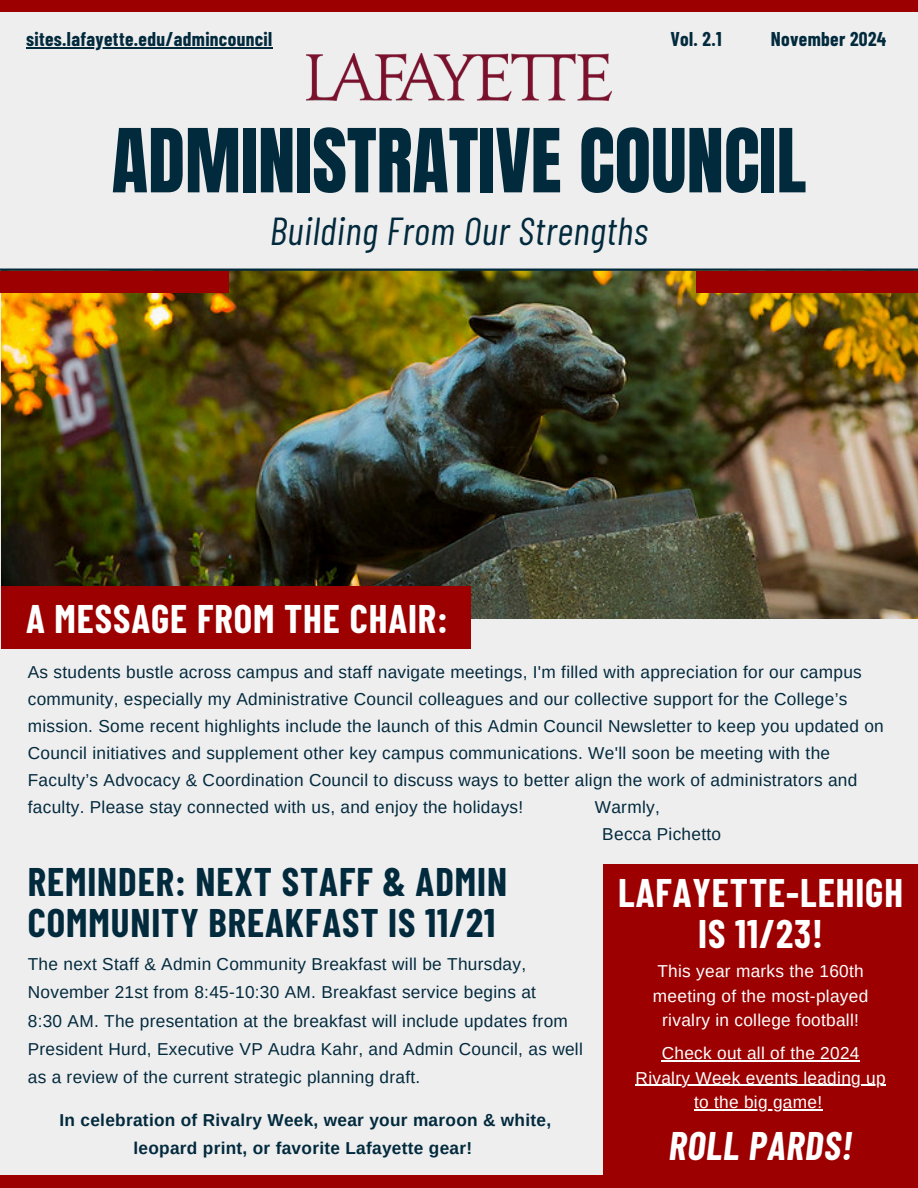
<style>
.page{position:relative;width:918px;height:1188px;background:#efeeef}
.page>*{position:absolute;margin:0;border:0;box-sizing:border-box;transform-origin:0 0}
.t1{font:75px "Anton";color:#022a3d}
.t2{font:700 39px/40.5px "Barlow Condensed";letter-spacing:.025em;color:#022a3d}
.t3{font:700 39px/40.5px "Barlow Condensed";letter-spacing:.025em;color:#fff;text-align:center}
.t4{font:italic 39px "Barlow Condensed";letter-spacing:.015em;color:#022a3d}
.t5{font:italic 700 39px "Barlow Condensed";letter-spacing:.025em;color:#fff}
.t6{font:700 19.5px "Barlow Condensed";letter-spacing:.015em;color:#022a3d}
.t7{font:17.25px/27px "Arimo";letter-spacing:.015em;color:#022a3d}
.t8{font:17.25px/24.8px "Arimo";letter-spacing:.015em;color:#fff;text-align:center}
.t9{font:700 17.25px/28.2px "Arimo";letter-spacing:.015em;color:#022a3d;text-align:center}
</style>
<div class="page">
<img style="left:1px;top:271px;width:916px;height:348px">
<div style="left:0;top:271px;width:228px;height:22px;background:#9d0000"></div>
<div style="left:696px;top:271px;width:222px;height:22px;background:#9d0000"></div>
<div style="left:0;top:0;width:918px;height:12px;background:#9d0000"></div>
<div style="left:0;top:1175px;width:918px;height:13px;background:#9d0000"></div>
<hr style="left:0;top:269px;width:918px;height:2px;background:#022a3d">
<div style="left:603px;top:864px;width:315px;height:316px;background:#9d0000"></div>
<div style="left:1px;top:586px;width:469px;height:62px;background:#9d0000"></div>
<img style="left:306px;top:54px;width:305px;height:47px">
<hr style="left:662px;top:1060px;width:198px;height:1px;background:#fff">
<hr style="left:636px;top:1085px;width:250px;height:1px;background:#fff">
<hr style="left:694px;top:1110px;width:128px;height:1px;background:#fff">
<hr style="left:26px;top:48px;width:247px;height:1px;background:#022a3d">
<p class="t6" style="left:26px;top:27px;width:248px">sites.lafayette.edu/admincouncil</p>
<h3 class="t6" style="left:670px;top:27px;width:53px">Vol. 2.1</h3>
<p class="t6" style="left:771px;top:27px;width:117px">November 2024</p>
<h4 class="t1" style="left:112px;top:107px;width:696px">ADMINISTRATIVE COUNCIL</h4>
<h1 class="t4" style="left:270px;top:206px;width:380px">Building From Our Strengths</h1>
<h2 class="t3" style="left:26px;top:597px;width:423px">A MESSAGE FROM THE CHAIR:</h2>
<p class="t7" style="left:28px;top:659px;width:858px">As students bustle across campus and staff navigate meetings, I'm filled with appreciation for our campus community, especially my Administrative Council colleagues and our collective support for the College’s mission. Some recent highlights include the launch of this Admin Council Newsletter to keep you updated on Council initiatives and supplement other key campus communications. We'll soon be meeting with the Faculty’s Advocacy &amp; Coordination Council to discuss ways to better align the work of administrators and faculty. Please stay connected with us, and enjoy the holidays!</p>
<p class="t7" style="left:595px;top:794px;width:66px">Warmly,</p>
<h5 class="t7" style="left:602px;top:821px;width:120px">Becca Pichetto</h5>
<h4 class="t2" style="left:28px;top:860px;width:481px">REMINDER: NEXT STAFF &amp; ADMIN<br>COMMUNITY BREAKFAST IS 11/21</h4>
<h2 class="t7" style="left:28px;top:950px;width:510px;line-height:28.2px">The next Staff &amp; Admin Community Breakfast will be Thursday,<br>November 21st from 8:45-10:30 AM. Breakfast service begins at</h2>
<p class="t7" style="left:28px;top:1007px;width:557px;line-height:28.2px">8:30 AM. The presentation at the breakfast will include updates from<br>President Hurd, Executive VP Audra Kahr, and Admin Council, as well as a review of the current strategic planning draft.</p>
<p class="t9" style="left:60px;top:1106px;width:493px">In celebration of Rivalry Week, wear your maroon &amp; white, leopard print, or favorite Lafayette gear!</p>
<p class="t3" style="left:618px;top:872px;width:286px">LAFAYETTE-LEHIGH<br>IS 11/23!</p>
<h2 class="t8" style="left:653px;top:958px;width:217px">This year marks the 160th meeting of the most-played rivalry in college football!</h2>
<p class="t8" style="left:662px;top:1041px;width:199px">Check out all of the 2024</p>
<p class="t8" style="left:636px;top:1065px;width:252px">Rivalry Week events leading up</p>
<p class="t8" style="left:694px;top:1090px;width:130px">to the big game!</p>
<h2 class="t5" style="left:669px;top:1121px;width:185px">ROLL PARDS!</h2>
</div>
